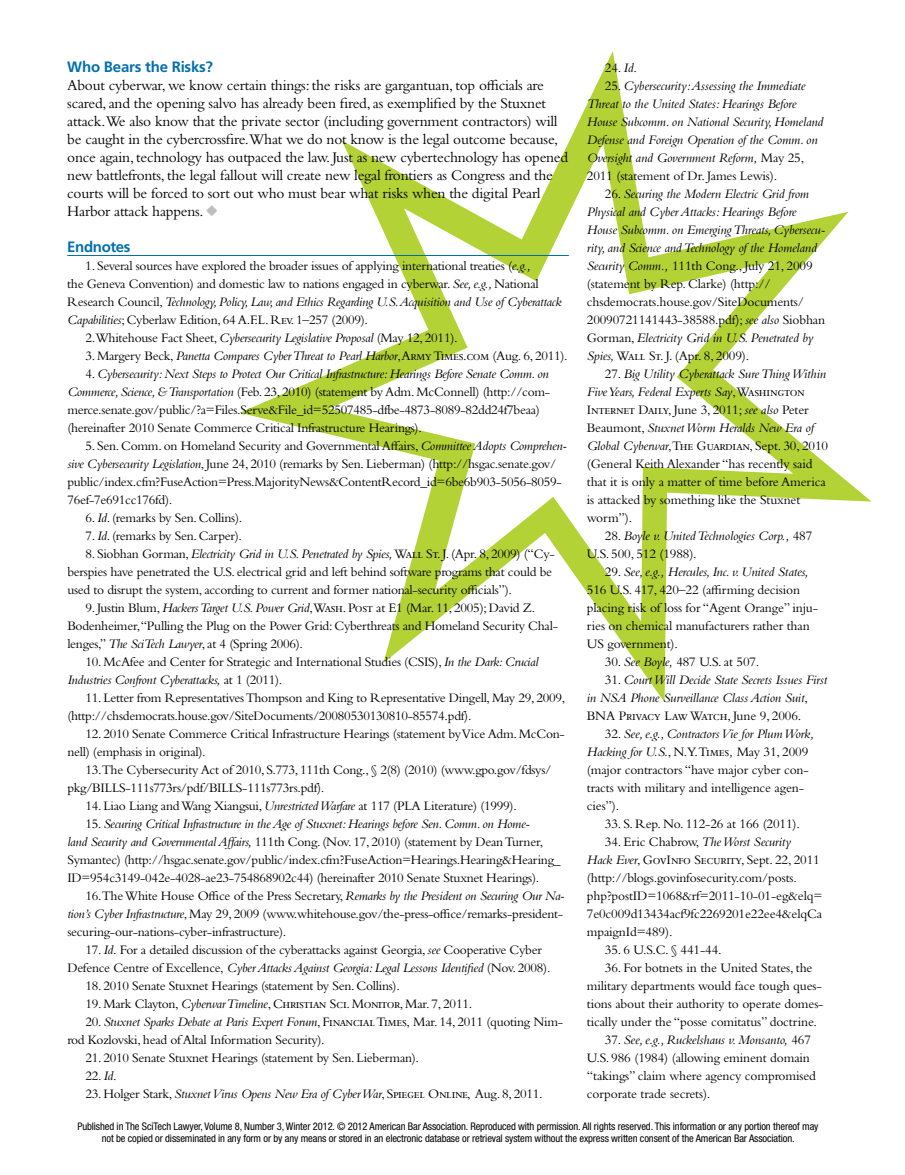
<style>
.page{position:relative;width:905px;height:1175px;background:#fff}
.page>*{position:absolute;margin:0;border:0;box-sizing:border-box;transform-origin:0 0}
.t1{font:15.3px/18px "Bembo Std";letter-spacing:-.015em;color:#000}
.t2{font:700 15px "Frutiger LT Std";letter-spacing:-.015em;color:#0070ad}
.t3{font:13.5px/18px "Bembo Std";letter-spacing:-.02em;color:#000}
.t4{font:italic 13.5px/18px "Bembo Std";letter-spacing:-.01em;color:#000}
.t5{font:condensed 10.5px/12px "Helvetica Neue LT Std";letter-spacing:-.01em;color:#000;text-align:center}
.s1{color:#bcbec0}
.s2{font-style:italic}
.s3{font-style:normal}
</style>
<div class="page">
<svg style="left:240px;top:51px;width:631px;height:651px"></svg>
<svg style="left:329px;top:143px;width:464px;height:478px"></svg>
<hr style="left:67px;top:255px;width:502px;height:1px;background:#0070ad">
<p class="t2" style="left:67px;top:58px;width:147px">Who Bears the Risks?</p>
<p class="t1" style="left:67px;top:76px;width:502px">About cyberwar, we know certain things: the risks are gargantuan, top officials are scared, and the opening salvo has already been fired, as exemplified by the Stuxnet attack.We also know that the private sector (including government contractors) will be caught in the cybercrossfire.What we do not know is the legal outcome because, once again, technology has outpaced the law. Just as new cybertechnology has opened new battlefronts, the legal fallout will create new legal frontiers as Congress and the courts will be forced to sort out who must bear what risks when the digital Pearl Harbor attack happens. <span class="s1">◆</span></p>
<p class="t2" style="left:67px;top:238px;width:65px">Endnotes</p>
<p class="t3" style="left:85px;top:257px;width:447px">1. Several sources have explored the broader issues of applying international treaties (<span class="s2">e.g.,</span></p>
<p class="t3" style="left:67px;top:275px;width:473px">the Geneva Convention) and domestic law to nations engaged in cyberwar. <span class="s2">See, e.g.,</span> National</p>
<p class="t4" style="left:67px;top:292px;width:496px"><span class="s3">Research Council,</span> Technology, Policy, Law, and Ethics Regarding U.S.Acquisition and Use of Cyberattack</p>
<p class="t3" style="left:67px;top:311px;width:302px"><span class="s2">Capabilities</span>; Cyberlaw Edition, 64 A.F.L. Rev. 1–257 (2009).</p>
<p class="t3" style="left:85px;top:329px;width:374px">2.Whitehouse Fact Sheet, <span class="s2">Cybersecurity Legislative Proposal</span> (May 12, 2011).</p>
<p class="t3" style="left:85px;top:347px;width:484px">3. Margery Beck, <span class="s2">Panetta Compares Cyber Threat to Pearl Harbor</span>,Army Times.com (Aug. 6, 2011).</p>
<p class="t3" style="left:67px;top:364px;width:484px;text-indent:18px">4. <span class="s2">Cybersecurity: Next Steps to Protect Our Critical Infrastructure: Hearings Before Senate Comm. on Commerce, Science, &amp; Transportation</span> (Feb. 23, 2010) (statement by Adm. McConnell) (http://com&shy;merce.senate.gov/public/?a=Files.Serve&amp;File_id=52507485-dfbe-4873-8089-82dd24f7beaa) (hereinafter 2010 Senate Commerce Critical Infrastructure Hearings).</p>
<p class="t3" style="left:67px;top:436px;width:501px;text-indent:18px">5. Sen. Comm. on Homeland Security and Governmental Affairs, <span class="s2">Committee Adopts Comprehen&shy;sive Cybersecurity Legislation</span>, June 24, 2010 (remarks by Sen. Lieberman) (http://hsgac.senate.gov/ public/index.cfm?FuseAction=Press.MajorityNews&amp;ContentRecord_id=6be6b903-5056-8059- 76ef-7e691cc176fd).</p>
<p class="t3" style="left:85px;top:508px;width:158px">6. <span class="s2">Id</span>. (remarks by Sen. Collins).</p>
<p class="t3" style="left:85px;top:526px;width:158px">7. <span class="s2">Id</span>. (remarks by Sen. Carper).</p>
<p class="t3" style="left:67px;top:544px;width:489px;text-indent:18px">8. Siobhan Gorman, <span class="s2">Electricity Grid in U.S. Penetrated by Spies,</span> Wall St. J. (Apr. 8, 2009) (“Cy&shy;berspies have penetrated the U.S. electrical grid and left behind software programs that could be used to disrupt the system, according to current and former national-security officials”).</p>
<p class="t3" style="left:67px;top:598px;width:492px;text-indent:18px">9. Justin Blum, <span class="s2">Hackers Target U.S. Power Grid</span>,Wash. Post at E1 (Mar. 11, 2005); David Z.<br>Bodenheimer,“Pulling the Plug on the Power Grid: Cyberthreats and Homeland Security Chal&shy;lenges,” <span class="s2">The SciTech Lawyer</span>, at 4 (Spring 2006).</p>
<p class="t3" style="left:67px;top:652px;width:472px;text-indent:18px">10. McAfee and Center for Strategic and International Studies (CSIS), <span class="s2">In the Dark: Crucial<br>Industries Confront Cyberattacks,</span> at 1 (2011).</p>
<p class="t3" style="left:67px;top:688px;width:499px;text-indent:18px">11. Letter from Representatives Thompson and King to Representative Dingell, May 29, 2009, (http://chsdemocrats.house.gov/SiteDocuments/20080530130810-85574.pdf).</p>
<p class="t3" style="left:67px;top:724px;width:499px;text-indent:18px">12. 2010 Senate Commerce Critical Infrastructure Hearings (statement by Vice Adm. McCon&shy;nell) (emphasis in original).</p>
<p class="t3" style="left:67px;top:760px;width:485px;text-indent:18px">13.The Cybersecurity Act of 2010, S.773, 111th Cong., § 2(8) (2010) (www.gpo.gov/fdsys/ pkg/BILLS-111s773rs/pdf/BILLS-111s773rs.pdf).</p>
<p class="t3" style="left:85px;top:796px;width:433px">14. Liao Liang and Wang Xiangsui, <span class="s2">Unrestricted Warfare</span> at 117 (PLA Literature) (1999).</p>
<p class="t3" style="left:67px;top:814px;width:494px;text-indent:18px">15. <span class="s2">Securing Critical Infrastructure in the Age of Stuxnet: Hearings before Sen. Comm. on Home-<br>land Security and Governmental Affairs,</span> 111th Cong. (Nov. 17, 2010) (statement by Dean Turner, Symantec) (http://hsgac.senate.gov/public/index.cfm?FuseAction=Hearings.Hearing&amp;Hearing_ ID=954c3149-042e-4028-ae23-754868902c44) (hereinafter 2010 Senate Stuxnet Hearings).</p>
<p class="t3" style="left:67px;top:886px;width:499px;text-align:justify;text-indent:18px">16.The White House Office of the Press Secretary, <span class="s2">Remarks by the President on Securing Our Na&shy;tion’s Cyber Infrastructure</span>, May 29, 2009 (www.whitehouse.gov/the-press-office/remarks-president&shy;securing-our-nations-cyber-infrastructure).</p>
<p class="t3" style="left:67px;top:940px;width:485px;text-indent:18px">17. <span class="s2">Id</span>. For a detailed discussion of the cyberattacks against Georgia, <span class="s2">see</span> Cooperative Cyber<br>Defence Centre of Excellence, <span class="s2">Cyber Attacks Against Georgia: Legal Lessons Identified</span> (Nov. 2008).</p>
<p class="t3" style="left:85px;top:976px;width:316px">18. 2010 Senate Stuxnet Hearings (statement by Sen. Collins).</p>
<p class="t3" style="left:85px;top:994px;width:388px">19. Mark Clayton, <span class="s2">Cyberwar Timeline</span>, Christian Sci. Monitor, Mar. 7, 2011.</p>
<p class="t3" style="left:67px;top:1012px;width:497px;text-indent:18px">20. <span class="s2">Stuxnet Sparks Debate at Paris Expert Forum</span>, Financial Times, Mar. 14, 2011 (quoting Nim&shy;rod Kozlovski, head of Altal Information Security).</p>
<p class="t3" style="left:85px;top:1048px;width:335px">21. 2010 Senate Stuxnet Hearings (statement by Sen. Lieberman).</p>
<p class="t3" style="left:85px;top:1066px;width:33px">22. <span class="s2">Id</span>.</p>
<p class="t3" style="left:85px;top:1084px;width:459px">23. Holger Stark, <span class="s2">Stuxnet Virus Opens New Era of Cyber War</span>, Spiegel Online, Aug. 8, 2011.</p>
<p class="t3" style="left:605px;top:58px;width:34px">24. <span class="s2">Id</span>.</p>
<p class="t4" style="left:587px;top:76px;width:238px;text-indent:18px"><span class="s3">25.</span> Cybersecurity: Assessing the Immediate Threat to the United States: Hearings Before House Subcomm. on National Security, Homeland Defense and Foreign Operation of the Comm. on Oversight and Government Reform, <span class="s3">May 25, 2011 (statement of Dr. James Lewis).</span></p>
<p class="t4" style="left:587px;top:184px;width:240px;text-indent:18px"><span class="s3">26.</span> Securing the Modern Electric Grid from Physical and Cyber Attacks: Hearings Before House Subcomm. on Emerging Threats, Cybersecu&shy;rity, and Science and Technology of the Homeland Security Comm., <span class="s3">111th Cong., July 21, 2009 (statement by Rep. Clarke) (http:// chsdemocrats.house.gov/SiteDocuments/ 20090721141443-38588.pdf);</span> see also <span class="s3">Siobhan Gorman,</span> Electricity Grid in U.S. Penetrated by Spies, <span class="s3">Wall St. J. (Apr. 8, 2009).</span></p>
<p class="t3" style="left:587px;top:364px;width:243px;text-indent:18px">27. <span class="s2">Big Utility Cyberattack Sure Thing Within Five Years, Federal Experts Say</span>,Washington Internet Daily, June 3, 2011; <span class="s2">see also</span> Peter Beaumont, <span class="s2">Stuxnet Worm Heralds New Era of Global Cyberwar</span>,The Guardian, Sept. 30, 2010 (General Keith Alexander “has recently said that it is only a matter of time before America is attacked by something like the Stuxnet worm”).</p>
<p class="t4" style="left:587px;top:526px;width:227px;text-indent:18px"><span class="s3">28.</span> Boyle v. United Technologies Corp., <span class="s3">487<br>U.S. 500, 512 (1988).</span></p>
<p class="t3" style="left:587px;top:562px;width:233px;text-indent:18px">29. <span class="s2">See, e.g., Hercules, Inc. v. United States, </span>516 U.S. 417, 420–22 (affirming decision placing risk of loss for “Agent Orange” inju&shy;ries on chemical manufacturers rather than US government).</p>
<p class="t3" style="left:605px;top:652px;width:156px">30. <span class="s2">See Boyle,</span> 487 U.S. at 507.</p>
<p class="t4" style="left:587px;top:670px;width:242px;text-indent:18px"><span class="s3">31.</span> Court Will Decide State Secrets Issues First in NSA Phone Surveillance Class Action Suit<span class="s3">,<br>BNA Privacy Law Watch, June 9, 2006.</span></p>
<p class="t3" style="left:587px;top:724px;width:229px;text-indent:18px">32. <span class="s2">See, e.g., Contractors Vie for Plum Work, Hacking for U.S.</span>, N.Y.Times<span class="s2">,</span> May 31, 2009 (major contractors “have major cyber con&shy;tracts with military and intelligence agen&shy;cies”).</p>
<p class="t3" style="left:605px;top:814px;width:197px">33. S. Rep. No. 112-26 at 166 (2011).</p>
<p class="t3" style="left:587px;top:832px;width:237px;text-indent:18px">34. Eric Chabrow, <span class="s2">The Worst Security<br>Hack Ever</span>, GovInfo Security, Sept. 22, 2011 (http://blogs.govinfosecurity.com/posts. php?postID=1068&amp;rf=2011-10-01-eg&amp;elq= 7e0c009d13434acf9fc2269201e22ee4&amp;elqCa mpaignId=489).</p>
<p class="t3" style="left:605px;top:940px;width:118px">35. 6 U.S.C. § 441-44.</p>
<p class="t3" style="left:587px;top:958px;width:238px;text-align:center">36. For botnets in the United States, the military departments would face tough ques&shy;tions about their authority to operate domes&shy;tically under the “posse comitatus” doctrine.</p>
<p class="t3" style="left:587px;top:1030px;width:230px;text-indent:18px">37. <span class="s2">See, e.g., Ruckelshaus v. Monsanto,</span> 467<br>U.S. 986 (1984) (allowing eminent domain “takings” claim where agency compromised corporate trade secrets).</p>
<p class="t5" style="left:77px;top:1120px;width:742px">Published in The SciTech Lawyer, Volume 8, Number 3, Winter 2012. © 2012 American Bar Association. Reproduced with permission. All rights reserved. This information or any portion thereof may not be copied or disseminated in any form or by any means or stored in an electronic database or retrieval system without the express written consent of the American Bar Association.</p>
</div>
